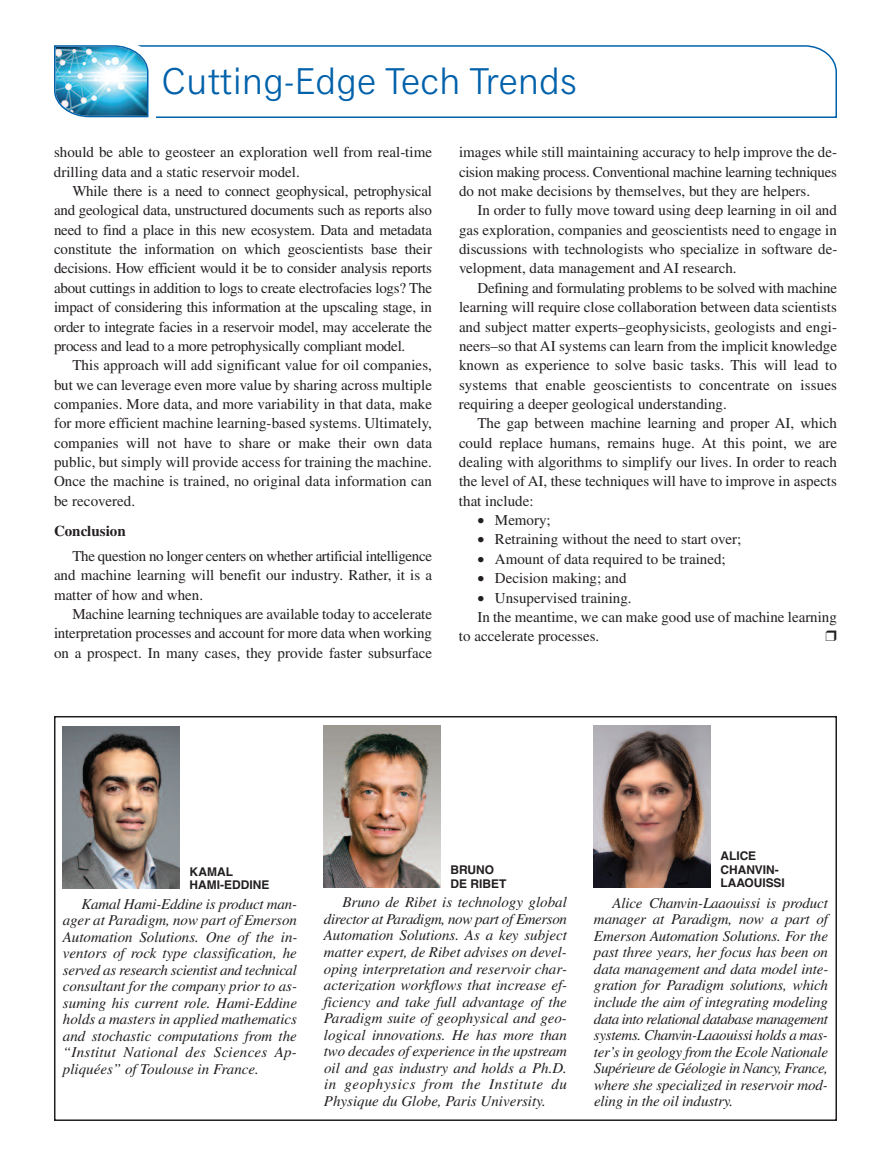
<style>
.page{position:relative;width:891px;height:1175px;background:#fff}
.page>*{position:absolute;margin:0;border:0;box-sizing:border-box;transform-origin:0 0}
.t1{font:37.5px "Classic Grotesque Std";color:#0161aa}
.t2{font:15px/19.4px "Times";color:#231f20;text-align:justify}
.t3{font:italic 15px/16.5px "Times";color:#231f20;text-align:justify}
.t4{font:700 15px "Times";color:#231f20}
.t5{font:700 12px/13.5px "Helvetica LT Std";color:#231f20}
</style>
<div class="page">
<div style="left:54px;top:716px;width:783px;height:404px;border:2px solid #231f20"></div>
<img style="left:63px;top:726px;width:117px;height:162px">
<img style="left:324px;top:725px;width:117px;height:162px">
<img style="left:594px;top:725px;width:117px;height:162px">
<svg style="left:156px;top:45px;width:681px;height:73px"></svg>
<img style="left:54px;top:45px;width:102px;height:73px">
<h1 class="t1" style="left:162px;top:68px;width:417px">Cutting-Edge Tech Trends</h1>
<p class="t2" style="left:54px;top:144px;width:380px">should be able to geosteer an exploration well from real-time drilling data and a static reservoir model.</p>
<p class="t2" style="left:54px;top:183px;width:380px;text-indent:18px">While there is a need to connect geophysical, petrophysical and geological data, unstructured documents such as reports also need to find a place in this new ecosystem. Data and metadata constitute the information on which geoscientists base their decisions. How efficient would it be to consider analysis reports about cuttings in addition to logs to create electrofacies logs? The impact of considering this information at the upscaling stage, in order to integrate facies in a reservoir model, may accelerate the process and lead to a more petrophysically compliant model.</p>
<p class="t2" style="left:54px;top:357px;width:380px;text-indent:18px">This approach will add significant value for oil companies, but we can leverage even more value by sharing across multiple companies. More data, and more variability in that data, make for more efficient machine learning-based systems. Ultimately, companies will not have to share or make their own data public, but simply will provide access for training the machine.<br>Once the machine is trained, no original data information can be recovered.</p>
<p class="t4" style="left:54px;top:526px;width:73px">Conclusion</p>
<p class="t2" style="left:54px;top:548px;width:380px;text-indent:18px">The question no longer centers on whether artificial intelligence and machine learning will benefit our industry. Rather, it is a matter of how and when.</p>
<p class="t2" style="left:54px;top:606px;width:380px;text-indent:18px">Machine learning techniques are available today to accelerate interpretation processes and account for more data when working on a prospect. In many cases, they provide faster subsurface</p>
<p class="t2" style="left:459px;top:144px;width:380px">images while still maintaining accuracy to help improve the de&shy;cision making process. Conventional machine learning techniques do not make decisions by themselves, but they are helpers.</p>
<p class="t2" style="left:459px;top:202px;width:380px;text-indent:18px">In order to fully move toward using deep learning in oil and gas exploration, companies and geoscientists need to engage in discussions with technologists who specialize in software de&shy;velopment, data management and AI research.</p>
<p class="t2" style="left:459px;top:280px;width:380px;text-indent:18px">Defining and formulating problems to be solved with machine learning will require close collaboration between data scientists and subject matter experts–geophysicists, geologists and engi&shy;neers–so that AI systems can learn from the implicit knowledge known as experience to solve basic tasks. This will lead to systems that enable geoscientists to concentrate on issues requiring a deeper geological understanding.</p>
<p class="t2" style="left:459px;top:415px;width:380px;text-indent:18px">The gap between machine learning and proper AI, which could replace humans, remains huge. At this point, we are dealing with algorithms to simplify our lives. In order to reach the level of AI, these techniques will have to improve in aspects that include:</p>
<p class="t2" style="left:477px;top:512px;width:75px">• Memory;</p>
<p class="t2" style="left:477px;top:531px;width:265px">• Retraining without the need to start over;</p>
<p class="t2" style="left:477px;top:550px;width:250px">• Amount of data required to be trained;</p>
<p class="t2" style="left:477px;top:570px;width:151px">• Decision making; and</p>
<p class="t2" style="left:477px;top:589px;width:156px">• Unsupervised training.</p>
<p class="t2" style="left:477px;top:608px;width:361px">In the meantime, we can make good use of machine learning</p>
<p class="t2" style="left:459px;top:628px;width:142px">to accelerate processes.</p>
<p class="t5" style="left:190px;top:865px;width:81px">KAMAL<br>HAMI-EDDINE</p>
<p class="t3" style="left:63px;top:897px;width:236px;text-indent:18px">Kamal Hami-Eddine is product man&shy;ager at Paradigm, now part of Emerson Automation Solutions. One of the in&shy;ventors of rock type classification, he served as research scientist and technical consultant for the company prior to as&shy;suming his current role. Hami-Eddine holds a masters in applied mathematics and stochastic computations from the “Institut National des Sciences Ap&shy;pliquées” of Toulouse in France.</p>
<p class="t5" style="left:451px;top:864px;width:58px">BRUNO<br>DE RIBET</p>
<p class="t3" style="left:324px;top:895px;width:245px;text-indent:18px">Bruno de Ribet is technology global director at Paradigm, now part of Emerson Automation Solutions. As a key subject matter expert, de Ribet advises on devel&shy;oping interpretation and reservoir char&shy;acterization workflows that increase ef&shy;ficiency and take full advantage of the Paradigm suite of geophysical and geo&shy;logical innovations. He has more than two decades of experience in the upstream oil and gas industry and holds a Ph.D. in geophysics from the Institute du Physique du Globe, Paris University.</p>
<p class="t5" style="left:721px;top:850px;width:66px">ALICE<br>CHANVIN-<br>LAAOUISSI</p>
<p class="t3" style="left:594px;top:896px;width:236px;text-indent:18px">Alice Chanvin-Laaouissi is product manager at Paradigm, now a part of Emerson Automation Solutions. For the past three years, her focus has been on data management and data model inte&shy;gration for Paradigm solutions, which include the aim of integrating modeling data into relational database management systems. Chanvin-Laaouissi holds a mas&shy;ter’s in geology from the Ecole Nationale Supérieure de Géologie in Nancy, France, where she specialized in reservoir mod&shy;eling in the oil industry.</p>
</div>
